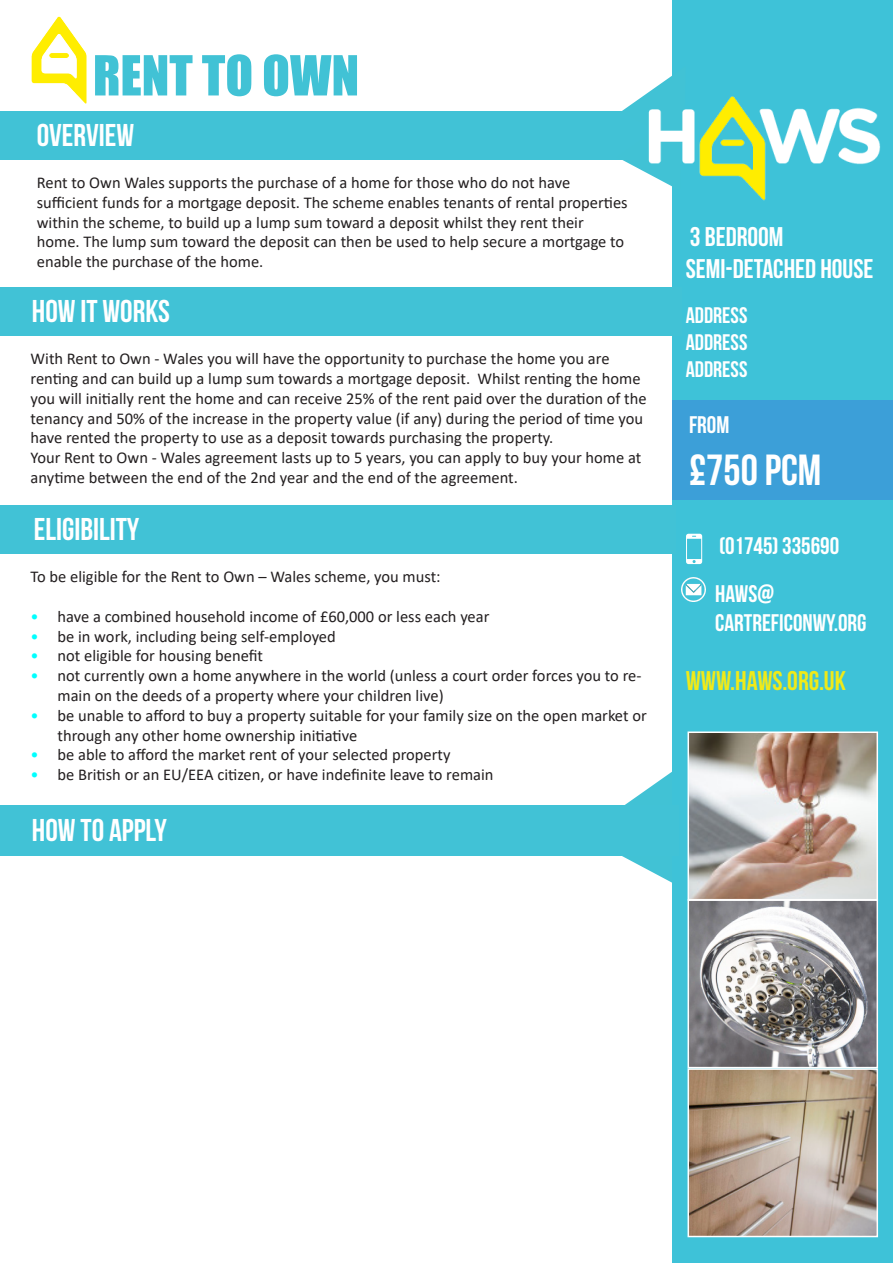
<style>
.page{position:relative;width:893px;height:1263px;background:#fff}
.page>*{position:absolute;margin:0;border:0;box-sizing:border-box;transform-origin:0 0}
.t1{font:51px "Impact";color:#41c2d5}
.t2{font:43.5px "Bebas Neue";color:#fff}
.t3{font:31.5px "Bebas Neue";color:#fff}
.t4{font:27px "Bebas Neue";color:#fff}
.t5{font:27px "Bebas Neue";color:#f0ea19}
.t6{font:24px "Bebas Neue";color:#fff}
.t7{font:22.5px "Bebas Neue";color:#fff}
.t8{font:16.5px/19.8px "Calibri";color:#231f20}
.s1{color:#0ff}
</style>
<div class="page">
<svg style="left:611px;top:771px;width:61px;height:112px"></svg>
<div style="left:0;top:111px;width:672px;height:49px;background:#41c2d6"></div>
<div style="left:672px;top:0;width:221px;height:1263px;background:#3ec2d8"></div>
<img style="left:690px;top:734px;width:185px;height:331px">
<div style="left:687px;top:899px;width:191px;height:169px;border:2px solid #fff"></div>
<div style="left:687px;top:731px;width:191px;height:169px;border:2px solid #fff"></div>
<img style="left:690px;top:1071px;width:185px;height:163px">
<div style="left:687px;top:1068px;width:191px;height:169px;border:2px solid #fff"></div>
<div style="left:672px;top:400px;width:221px;height:100px;background:#3c9fd8"></div>
<img style="left:686px;top:533px;width:17px;height:32px">
<img style="left:682px;top:577px;width:24px;height:25px">
<div style="left:0;top:804px;width:678px;height:51px;background:#41c2d6"></div>
<img style="left:622px;top:76px;width:259px;height:125px">
<img style="left:31px;top:16px;width:56px;height:88px">
<div style="left:0;top:288px;width:682px;height:48px;background:#41c2d6"></div>
<div style="left:0;top:506px;width:675px;height:48px;background:#41c2d6"></div>
<p class="t1" style="left:93px;top:36px;width:268px">RENT TO OWN</p>
<p class="t3" style="left:37px;top:117px;width:99px">OVERVIEW</p>
<p class="t8" style="left:37px;top:172px;width:592px">Rent to Own Wales supports the purchase of a home for those who do not have sufficient funds for a mortgage deposit. The scheme enables tenants of rental properties within the scheme, to build up a lump sum toward a deposit whilst they rent their home. The lump sum toward the deposit can then be used to help secure a mortgage to enable the purchase of the home.</p>
<p class="t3" style="left:32px;top:294px;width:140px">HOW IT WORKS</p>
<p class="t8" style="left:31px;top:348px;width:612px">With Rent to Own - Wales you will have the opportunity to purchase the home you are renting and can build up a lump sum towards a mortgage deposit. Whilst renting the home</p>
<p class="t8" style="left:31px;top:388px;width:618px">you will initially rent the home and can receive 25% of the rent paid over the duration of the tenancy and 50% of the increase in the property value (if any) during the period of time you have rented the property to use as a deposit towards purchasing the property.</p>
<p class="t8" style="left:31px;top:447px;width:612px">Your Rent to Own - Wales agreement lasts up to 5 years, you can apply to buy your home at anytime between the end of the 2nd year and the end of the agreement.</p>
<p class="t3" style="left:34px;top:512px;width:107px">ELIGIBILITY</p>
<p class="t8" style="left:31px;top:566px;width:412px">To be eligible for the Rent to Own – Wales scheme, you must:</p>
<p class="t8" style="left:31px;top:606px;width:460px"><span class="s1">•</span> have a combined household income of £60,000 or less each year</p>
<p class="t8" style="left:31px;top:626px;width:307px"><span class="s1">•</span> be in work, including being self-employed</p>
<p class="t8" style="left:31px;top:645px;width:234px"><span class="s1">•</span> not eligible for housing benefit</p>
<p class="t8" style="left:58px;top:665px;width:585px;text-indent:-27px"><span class="s1">•</span> not currently own a home anywhere in the world (unless a court order forces you to re&shy;main on the deeds of a property where your children live)</p>
<p class="t8" style="left:58px;top:705px;width:591px;text-indent:-27px"><span class="s1">•</span> be unable to afford to buy a property suitable for your family size on the open market or through any other home ownership initiative</p>
<p class="t8" style="left:31px;top:744px;width:421px"><span class="s1">•</span> be able to afford the market rent of your selected property</p>
<p class="t8" style="left:31px;top:764px;width:465px"><span class="s1">•</span> be British or an EU/EEA citizen, or have indefinite leave to remain</p>
<p class="t3" style="left:32px;top:812px;width:136px">HOW TO APPLY</p>
<p class="t4" style="left:690px;top:222px;width:95px">3 BEDROOM</p>
<p class="t4" style="left:686px;top:254px;width:189px">SEMI-DETACHED HOUSE</p>
<p class="t7" style="left:686px;top:303px;width:63px">ADDRESS</p>
<p class="t7" style="left:686px;top:330px;width:63px">ADDRESS</p>
<p class="t7" style="left:686px;top:357px;width:63px">ADDRESS</p>
<p class="t6" style="left:689px;top:411px;width:42px">FROM</p>
<p class="t2" style="left:689px;top:446px;width:134px">£750 PCM</p>
<p class="t6" style="left:719px;top:532px;width:122px">(01745) 335690</p>
<p class="t6" style="left:715px;top:580px;width:60px">HAWS@</p>
<p class="t6" style="left:715px;top:609px;width:153px">CARTREFICONWY.ORG</p>
<p class="t5" style="left:686px;top:665px;width:162px">WWW.HAWS.ORG.UK</p>
</div>
